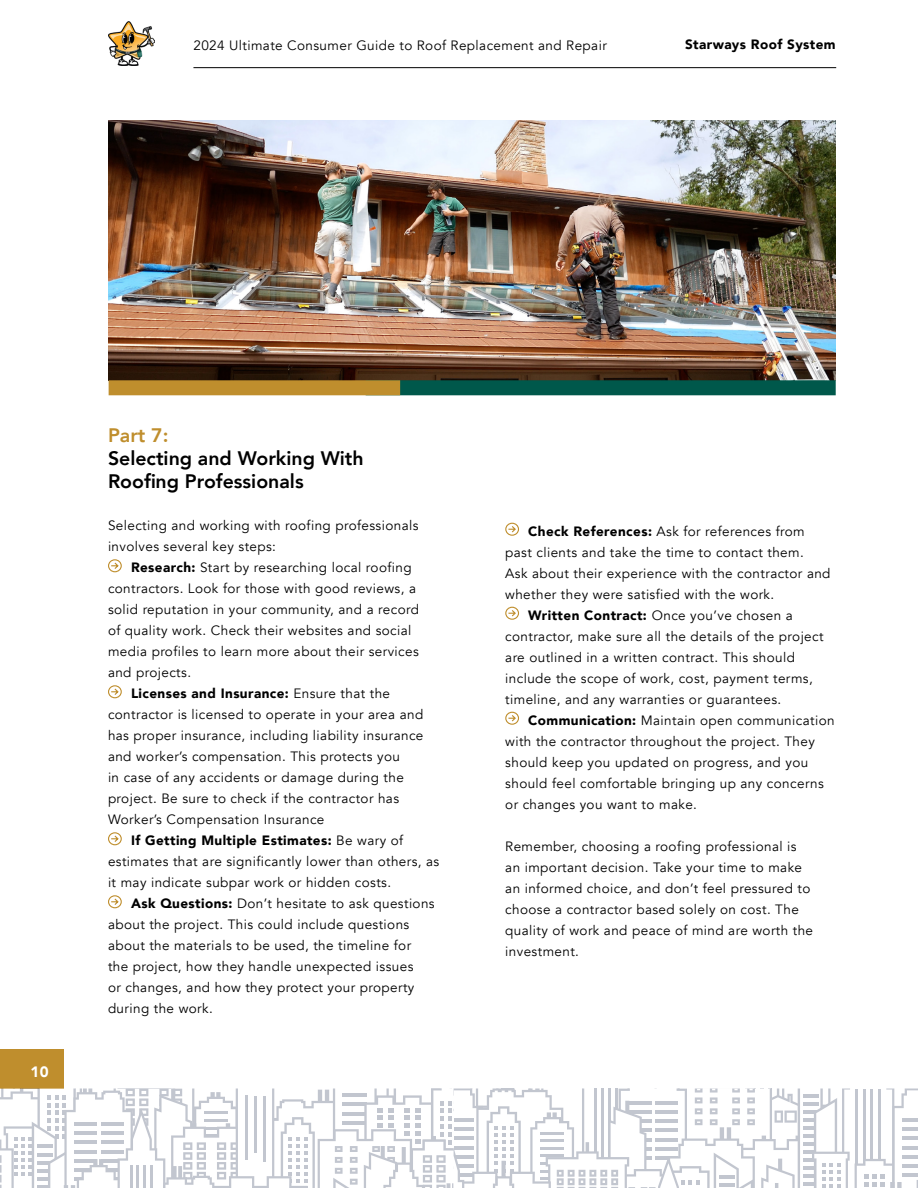
<style>
.page{position:relative;width:918px;height:1188px;background:#fff}
.page>*{position:absolute;margin:0;border:0;box-sizing:border-box;transform-origin:0 0}
.t1{font:800 19.5px/23.4px "Avenir";color:#000}
.t2{font:800 19.5px "Avenir";color:#bf8e2d}
.t3{font:900 15px "Avenir";color:#fff}
.t4{font:13.5px/21px "Avenir";letter-spacing:.03em;color:#000}
.t5{font:900 13.5px "Avenir";letter-spacing:.03em;color:#000}
.s1{font-weight:900}
.s2{font-weight:400}
</style>
<div class="page">
<div style="left:0;top:1049px;width:64px;height:40px;background:#bf8e2d"></div>
<hr style="left:193px;top:67px;width:643px;height:1px;background:#000">
<svg style="left:0;top:1089px;width:918px;height:99px"></svg>
<img style="left:108px;top:120px;width:728px;height:260px">
<div style="left:366px;top:380px;width:470px;height:15px;background:#00584b"></div>
<div style="left:109px;top:380px;width:291px;height:15px;background:#bf8e2d"></div>
<svg style="left:108px;top:559px;width:14px;height:14px"></svg>
<svg style="left:108px;top:685px;width:14px;height:14px"></svg>
<svg style="left:108px;top:832px;width:14px;height:14px"></svg>
<svg style="left:108px;top:895px;width:14px;height:14px"></svg>
<svg style="left:505px;top:522px;width:14px;height:14px"></svg>
<svg style="left:505px;top:606px;width:14px;height:14px"></svg>
<svg style="left:505px;top:711px;width:14px;height:14px"></svg>
<img style="left:109px;top:21px;width:46px;height:45px">
<p class="t4" style="left:193px;top:35px;width:415px">2024 Ultimate Consumer Guide to Roof Replacement and Repair</p>
<p class="t5" style="left:685px;top:33px;width:152px">Starways Roof System</p>
<p class="t3" style="left:31px;top:1059px;width:20px">10</p>
<h1 class="t2" style="left:108px;top:417px;width:62px">Part 7:</h1>
<h1 class="t1" style="left:108px;top:445px;width:257px">Selecting and Working With<br>Roofing Professionals</h1>
<p class="t4" style="left:108px;top:515px;width:312px">Selecting and working with roofing professionals involves several key steps:</p>
<p class="t4" style="left:131px;top:557px;width:282px"><span class="s1">Research:</span> Start by researching local roofing</p>
<p class="t4" style="left:108px;top:578px;width:310px">contractors. Look for those with good reviews, a</p>
<p class="t4" style="left:108px;top:599px;width:313px">solid reputation in your community, and a record</p>
<p class="t4" style="left:108px;top:620px;width:305px">of quality work. Check their websites and social</p>
<p class="t4" style="left:108px;top:641px;width:312px">media profiles to learn more about their services</p>
<p class="t4" style="left:108px;top:662px;width:85px">and projects.</p>
<p class="t5" style="left:131px;top:682px;width:261px">Licenses and Insurance: <span class="s2">Ensure that the</span></p>
<p class="t4" style="left:108px;top:704px;width:317px">contractor is licensed to operate in your area and</p>
<p class="t4" style="left:108px;top:725px;width:317px">has proper insurance, including liability insurance</p>
<p class="t4" style="left:108px;top:746px;width:293px">and worker’s compensation. This protects you</p>
<p class="t4" style="left:108px;top:767px;width:297px">in case of any accidents or damage during the</p>
<p class="t4" style="left:108px;top:788px;width:293px">project. Be sure to check if the contractor has</p>
<p class="t4" style="left:108px;top:809px;width:218px">Worker’s Compensation Insurance</p>
<p class="t5" style="left:131px;top:829px;width:274px">If Getting Multiple Estimates: <span class="s2">Be wary of</span></p>
<p class="t4" style="left:108px;top:851px;width:333px">estimates that are significantly lower than others, as</p>
<p class="t4" style="left:108px;top:872px;width:285px">it may indicate subpar work or hidden costs.</p>
<p class="t4" style="left:131px;top:893px;width:305px"><span class="s1">Ask Questions:</span> Don’t hesitate to ask questions</p>
<p class="t4" style="left:108px;top:914px;width:303px">about the project. This could include questions</p>
<p class="t4" style="left:108px;top:935px;width:305px">about the materials to be used, the timeline for</p>
<p class="t4" style="left:108px;top:956px;width:307px">the project, how they handle unexpected issues</p>
<p class="t4" style="left:108px;top:977px;width:308px">or changes, and how they protect your property</p>
<p class="t4" style="left:108px;top:998px;width:106px">during the work.</p>
<p class="t4" style="left:528px;top:521px;width:278px"><span class="s1">Check References:</span> Ask for references from</p>
<p class="t4" style="left:505px;top:542px;width:300px">past clients and take the time to contact them.</p>
<p class="t4" style="left:505px;top:563px;width:327px">Ask about their experience with the contractor and</p>
<p class="t4" style="left:505px;top:584px;width:271px">whether they were satisfied with the work.</p>
<p class="t4" style="left:528px;top:605px;width:266px"><span class="s1">Written Contract:</span> Once you’ve chosen a</p>
<p class="t4" style="left:505px;top:626px;width:320px">contractor, make sure all the details of the project</p>
<p class="t4" style="left:505px;top:647px;width:291px">are outlined in a written contract. This should</p>
<p class="t4" style="left:505px;top:668px;width:309px">include the scope of work, cost, payment terms,</p>
<p class="t4" style="left:505px;top:689px;width:277px">timeline, and any warranties or guarantees.</p>
<p class="t4" style="left:528px;top:710px;width:308px"><span class="s1">Communication:</span> Maintain open communication</p>
<p class="t4" style="left:505px;top:731px;width:311px">with the contractor throughout the project. They</p>
<p class="t4" style="left:505px;top:752px;width:305px">should keep you updated on progress, and you</p>
<p class="t4" style="left:505px;top:773px;width:320px">should feel comfortable bringing up any concerns</p>
<p class="t4" style="left:505px;top:794px;width:193px">or changes you want to make.</p>
<p class="t4" style="left:505px;top:836px;width:309px">Remember, choosing a roofing professional is an important decision. Take your time to make an informed choice, and don’t feel pressured to choose a contractor based solely on cost. The quality of work and peace of mind are worth the investment.</p>
</div>
